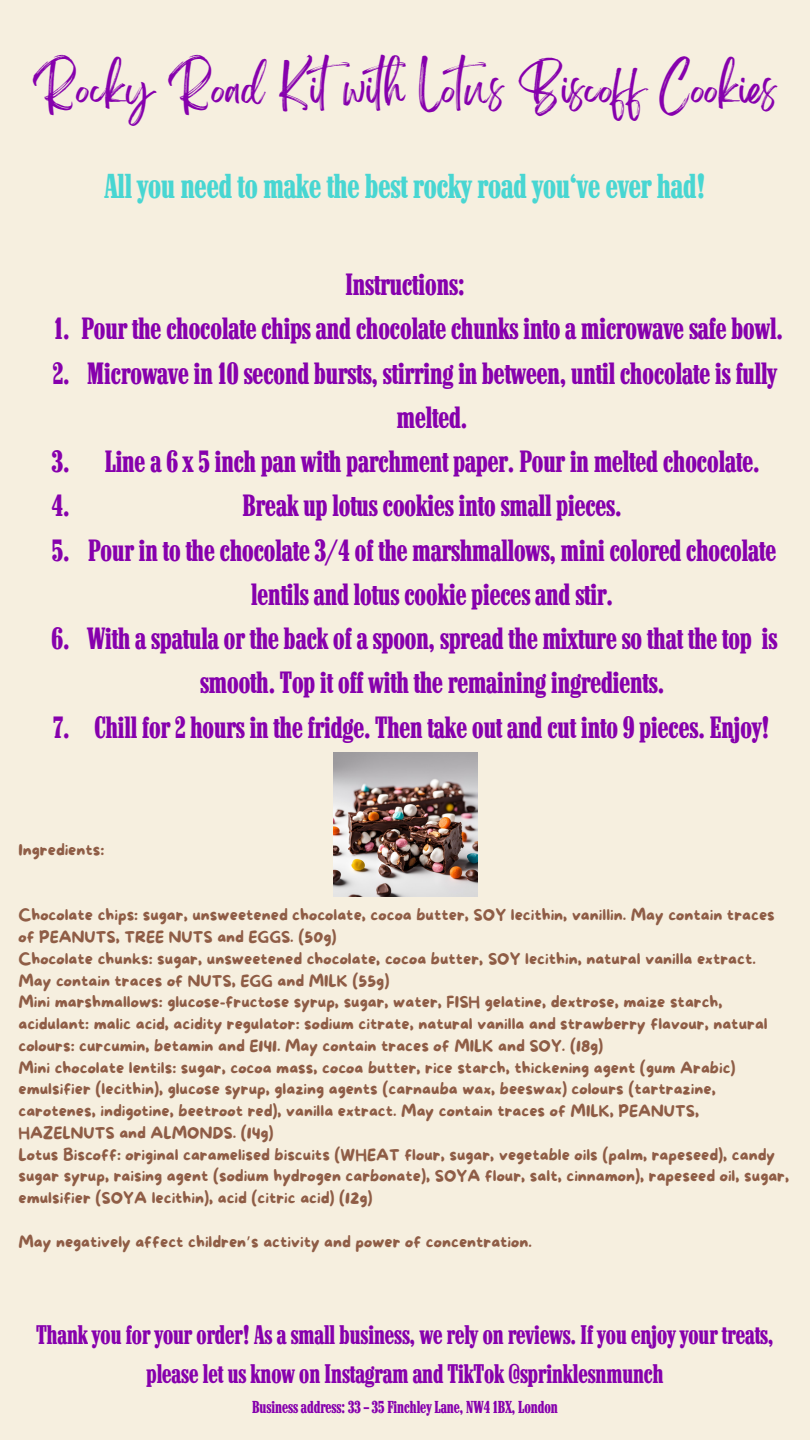
<style>
.page{position:relative;width:810px;height:1440px;background:#f6efdf}
.page>*{position:absolute;margin:0;border:0;box-sizing:border-box;transform-origin:0 0}
.t1{font:37px "Brightwall";color:#8600ad}
.t2{font:36px "Neo Contact LT Pro";color:#48d6d2}
.t3{font:32px/44.2px "Neo Contact LT Pro";color:#8600ad;text-align:center}
.t4{font:28px/39px "Neo Contact LT Pro";color:#8600ad;text-align:center}
.t5{font:18px "Neo Contact LT Pro";color:#8600ad}
.t6{font:16px/21.8px "More Sugar";color:#8f5d46}
.s1{font-family:"Noto Sans Gurmukhi"}
</style>
<div class="page">
<img style="left:333px;top:753px;width:144px;height:144px">
<h1 class="t1" style="left:34px;top:75px;width:744px">Rocky Road Kitwith Lotus Biscoff Cookies</h1>
<h1 class="t2" style="left:104px;top:173px;width:603px">All you need to make the best rocky road you‘ve ever had!</h1>
<h2 class="t3" style="left:345px;top:266px;width:121px">Instructions:</h2>
<p class="t3" style="left:54px;top:310px;width:730px">1. Pour the chocolate chips and chocolate chunks into a microwave safe bowl.</p>
<p class="t3" style="left:87px;top:354px;width:691px">Microwave in 10 second bursts, stirring in between, until chocolate is fully melted.</p>
<h3 class="t3" style="left:53px;top:354px;width:18px">2.</h3>
<p class="t3" style="left:52px;top:443px;width:709px;text-align:left">3. Line a 6 x 5 inch pan with parchment paper. Pour in melted chocolate.<br>4.</p>
<p class="t3" style="left:243px;top:487px;width:381px">Break up lotus cookies into small pieces.</p>
<p class="t3" style="left:88px;top:531px;width:690px">Pour in to the chocolate 3/4 of the marshmallows, mini colored chocolate lentils and lotus cookie pieces and stir.</p>
<h3 class="t3" style="left:52px;top:531px;width:19px">5.</h3>
<h3 class="t3" style="left:52px;top:620px;width:20px">6.</h3>
<p class="t3" style="left:87px;top:620px;width:692px">With a spatula or the back of a spoon, spread the mixture so that the top is smooth. Top it off with the remaining ingredients.</p>
<p class="t3" style="left:54px;top:708px;width:718px">7. Chill for 2 hours in the fridge. Then take out and cut into 9 pieces. Enjoy!</p>
<p class="t6" style="left:18px;top:840px;width:87px">Ingredients:</p>
<p class="t6" style="left:18px;top:905px;width:758px">Chocolate chips: sugar, unsweetened chocolate, cocoa butter, SOY lecithin, vanillin. May contain traces of PEANUTS, TREE NUTS and EGGS. (50g)</p>
<p class="t6" style="left:18px;top:949px;width:739px">Chocolate chunks: sugar, unsweetened chocolate, cocoa butter, SOY lecithin, natural vanilla extract.<br>May contain traces of NUTS, EGG and MILK (55g)</p>
<p class="t6" style="left:18px;top:992px;width:751px">Mini marshmallows: glucose-fructose syrup, sugar, water, FISH gelatine, dextrose, maize starch, acidulant: malic acid, acidity regulator: sodium citrate, natural vanilla and strawberry flavour, natural colours: curcumin, betamin and E141. May contain traces of MILK and SOY. (18g)</p>
<p class="t6" style="left:18px;top:1057px;width:719px">Mini chocolate lentils: sugar, cocoa mass, cocoa butter, rice starch, thickening agent (gum Arabic) emulsifier (lecithin), glucose syrup, glazing agents (carnauba wax, beeswax) colours (tartrazine, carotenes, indigotine, beetroot red), vanilla extract. May contain traces of MILK, PEANUTS, HAZELNUTS and ALMONDS. (14g)</p>
<p class="t6" style="left:18px;top:1144px;width:772px">Lotus Biscoff: original caramelised biscuits (WHEAT flour, sugar, vegetable oils (palm, rapeseed), candy sugar syrup, raising agent (sodium hydrogen carbonate), SOYA flour, salt, cinnamon), rapeseed oil, sugar, emulsifier (SOYA lecithin), acid (citric acid) (12g)</p>
<p class="t6" style="left:18px;top:1231px;width:515px">May negatively affect children<span class="s1">’</span>s activity and power of concentration.</p>
<h3 class="t4" style="left:37px;top:1319px;width:738px">Thank you for your order! As a small business, we rely on reviews. If you enjoy your treats, please let us know on Instagram and TikTok @sprinklesnmunch</h3>
<h3 class="t5" style="left:252px;top:1400px;width:307px">Business address: 33 – 35 Finchley Lane, NW4 1BX, London</h3>
</div>
